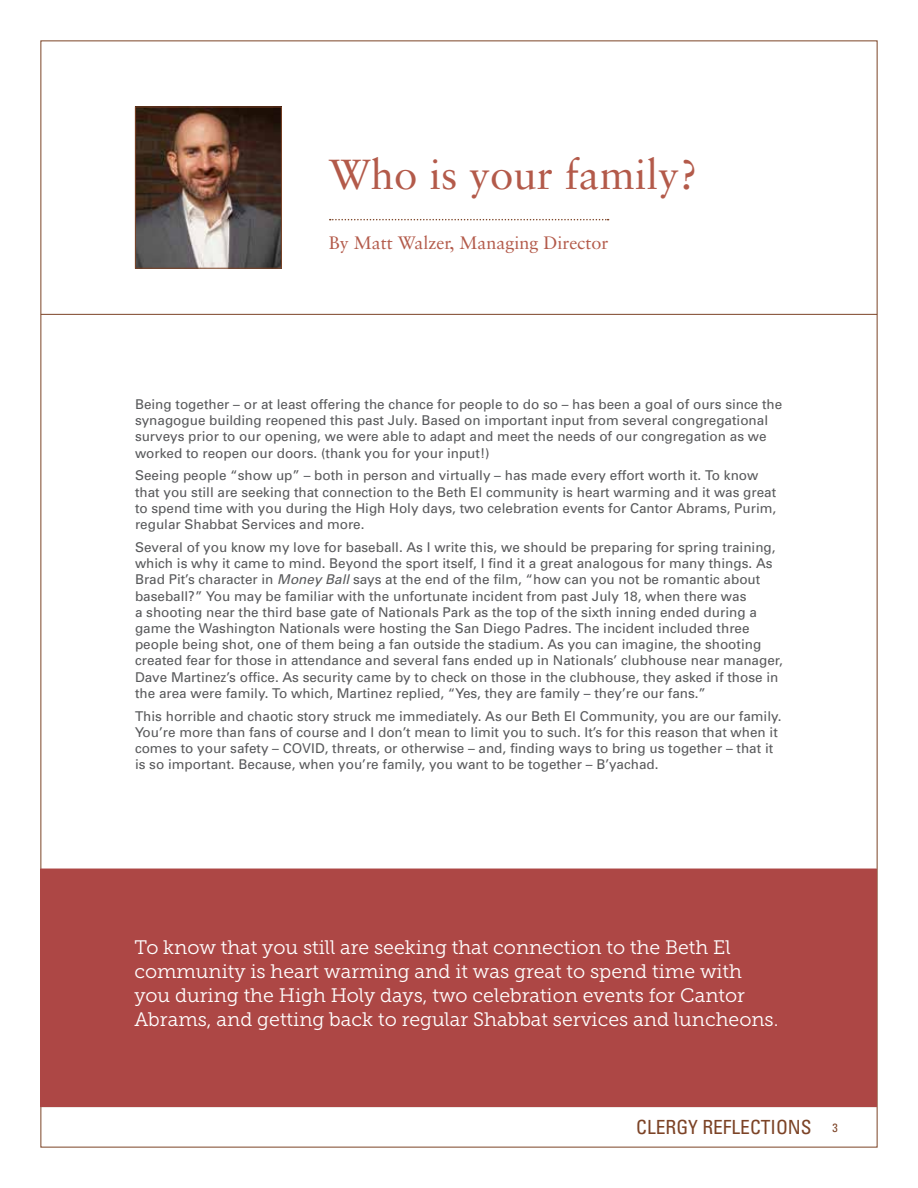
<style>
.page{position:relative;width:918px;height:1188px;background:#fff}
.page>*{position:absolute;margin:0;border:0;box-sizing:border-box;transform-origin:0 0}
.t1{font:42px "Sabon";color:#b35a4a}
.t2{font:19.5px/24px "Museo Slab 300";color:#fff}
.t3{font:condensed 19.5px "Univers";color:#7c4326}
.t4{font:18px "Sabon";color:#b35a4a}
.t5{font:13.5px/16.2px "Univers";color:#58595b}
.t6{font:condensed 12px "Univers";color:#7c4326}
.s1{font-style:italic}
</style>
<div class="page">
<div style="left:40px;top:869px;width:837px;height:238px;background:#ad4745"></div>
<img style="left:137px;top:109px;width:143px;height:158px">
<div style="left:135px;top:107px;width:147px;height:162px;border:1px solid #7c4326"></div>
<hr style="left:41px;top:314px;width:836px;height:1px;background:#7c4326">
<svg style="left:330px;top:219px;width:279px;height:1px"></svg>
<h1 class="t1" style="left:329px;top:149px;width:370px">Who is your family?</h1>
<h3 class="t4" style="left:329px;top:232px;width:281px">By Matt Walzer, Managing Director</h3>
<p class="t5" style="left:135px;top:396px;width:649px">Being together – or at least offering the chance for people to do so – has been a goal of ours since the synagogue building reopened this past July. Based on important input from several congregational surveys prior to our opening, we were able to adapt and meet the needs of our congregation as we worked to reopen our doors. (thank you for your input!)</p>
<p class="t5" style="left:135px;top:467px;width:643px">Seeing people “show up” – both in person and virtually – has made every effort worth it. To know that you still are seeking that connection to the Beth El community is heart warming and it was great to spend time with you during the High Holy days, two celebration events for Cantor Abrams, Purim, regular Shabbat Services and more.</p>
<p class="t5" style="left:135px;top:539px;width:649px">Several of you know my love for baseball. As I write this, we should be preparing for spring training, which is why it came to mind. Beyond the sport itself, I find it a great analogous for many things. As Brad Pit’s character in <span class="s1">Money Ball</span> says at the end of the film, “how can you not be romantic about baseball?” You may be familiar with the unfortunate incident from past July 18, when there was<br>a shooting near the third base gate of Nationals Park as the top of the sixth inning ended during a game the Washington Nationals were hosting the San Diego Padres. The incident included three people being shot, one of them being a fan outside the stadium. As you can imagine, the shooting created fear for those in attendance and several fans ended up in Nationals’ clubhouse near manager, Dave Martinez’s office. As security came by to check on those in the clubhouse, they asked if those in the area were family. To which, Martinez replied, “Yes, they are family – they’re our fans.”</p>
<p class="t5" style="left:135px;top:708px;width:648px">This horrible and chaotic story struck me immediately. As our Beth El Community, you are our family.<br>You’re more than fans of course and I don’t mean to limit you to such. It’s for this reason that when it comes to your safety – COVID, threats, or otherwise – and, finding ways to bring us together – that it is so important. Because, when you’re family, you want to be together – B’yachad.</p>
<p class="t2" style="left:134px;top:936px;width:646px">To know that you still are seeking that connection to the Beth El community is heart warming and it was great to spend time with you during the High Holy days, two celebration events for Cantor Abrams, and getting back to regular Shabbat services and luncheons.</p>
<h2 class="t3" style="left:636px;top:1114px;width:177px">CLERGY REFLECTIONS</h2>
<p class="t6" style="left:833px;top:1120px;width:7px">3</p>
</div>
